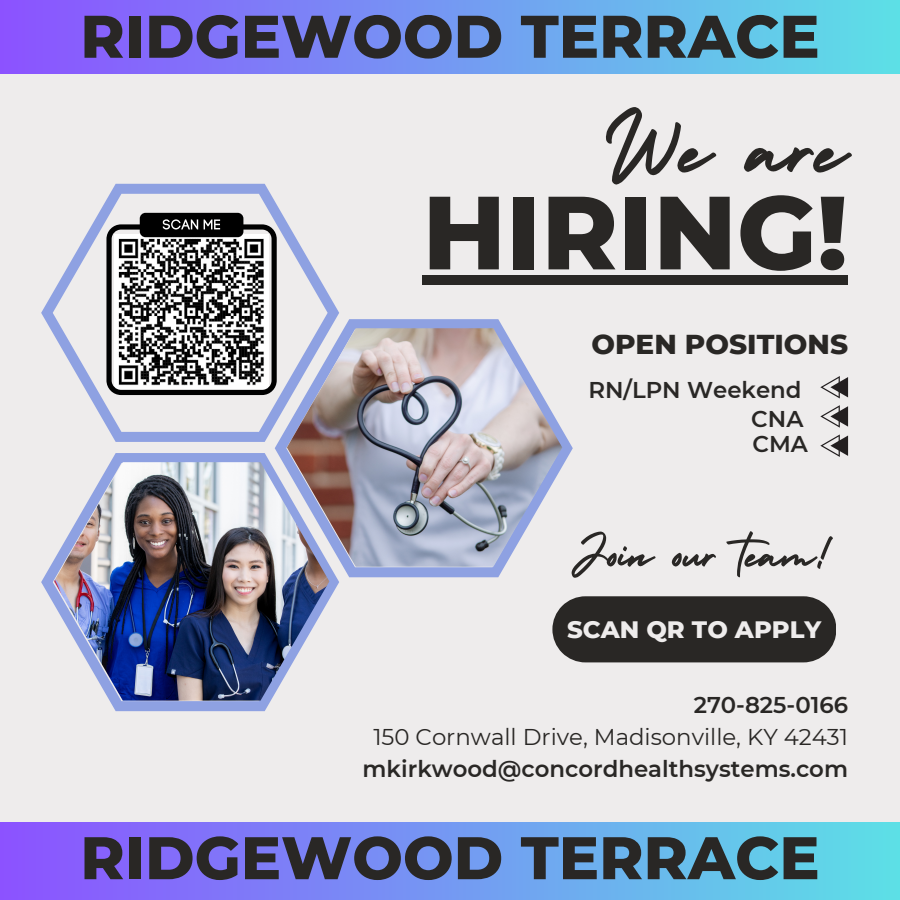
<style>
.page{position:relative;width:900px;height:900px;background:#eeecec}
.page>*{position:absolute;margin:0;border:0;box-sizing:border-box;transform-origin:0 0}
.t1{font:107.1px "Holiday";color:#292725}
.t2{font:800 103.8px "Montserrat";color:#292725}
.t3{font:800 60px "Montserrat";color:#292725}
.t4{font:56.1px "Holiday";color:#292725}
.t5{font:800 27.9px "Montserrat";color:#292725}
.t6{font:800 24.3px "Montserrat";color:#eeecec}
.t7{font:600 22.8px "Montserrat";color:#292725}
.t8{font:22.8px "Montserrat";color:#292725}
</style>
<div class="page">
<div style="left:0;top:823px;width:900px;height:77px;background:linear-gradient(to right,#8c52ff,#5ce0e6)"></div>
<div style="left:0;top:0;width:900px;height:74px;background:linear-gradient(to right,#8c52ff,#5ce0e6)"></div>
<div style="left:552px;top:596px;width:284px;height:66px;background:#292725"></div>
<svg style="left:41px;top:184px;width:298px;height:258px"></svg>
<svg style="left:275px;top:319px;width:298px;height:258px"></svg>
<svg style="left:41px;top:453px;width:298px;height:258px"></svg>
<img style="left:287px;top:328px;width:275px;height:239px">
<img style="left:54px;top:462px;width:275px;height:239px">
<div style="left:140px;top:213px;width:103px;height:24px;background:#000;border-radius:6px"></div>
<svg style="left:106px;top:219px;width:171px;height:176px"></svg>
<div style="left:422px;top:275px;width:426px;height:9px;background:#292725"></div>
<svg style="left:820px;top:376px;width:28px;height:22px"></svg>
<svg style="left:820px;top:405px;width:28px;height:23px"></svg>
<svg style="left:820px;top:434px;width:28px;height:23px"></svg>
<h4 class="t3" style="left:80px;top:0;width:741px">RIDGEWOOD TERRACE</h4>
<p class="t1" style="left:603px;top:65px;width:247px">We are</p>
<p class="t2" style="left:422px;top:169px;width:427px">HIRING!</p>
<p class="t5" style="left:591px;top:327px;width:258px">OPEN POSITIONS</p>
<p class="t7" style="left:588px;top:376px;width:215px">RN/LPN Weekend</p>
<p class="t7" style="left:752px;top:430px;width:57px">CMA</p>
<h5 class="t7" style="left:751px;top:405px;width:54px">CNA</h5>
<p class="t4" style="left:570px;top:510px;width:266px">Join our team!</p>
<p class="t6" style="left:567px;top:614px;width:256px">SCAN QR TO APPLY</p>
<h6 class="t7" style="left:694px;top:691px;width:156px">270-825-0166</h6>
<h6 class="t8" style="left:373px;top:723px;width:476px">150 Cornwall Drive, Madisonville, KY 42431</h6>
<p class="t7" style="left:363px;top:755px;width:487px">mkirkwood@concordhealthsystems.com</p>
<p class="t3" style="left:80px;top:821px;width:741px">RIDGEWOOD TERRACE</p>
</div>
